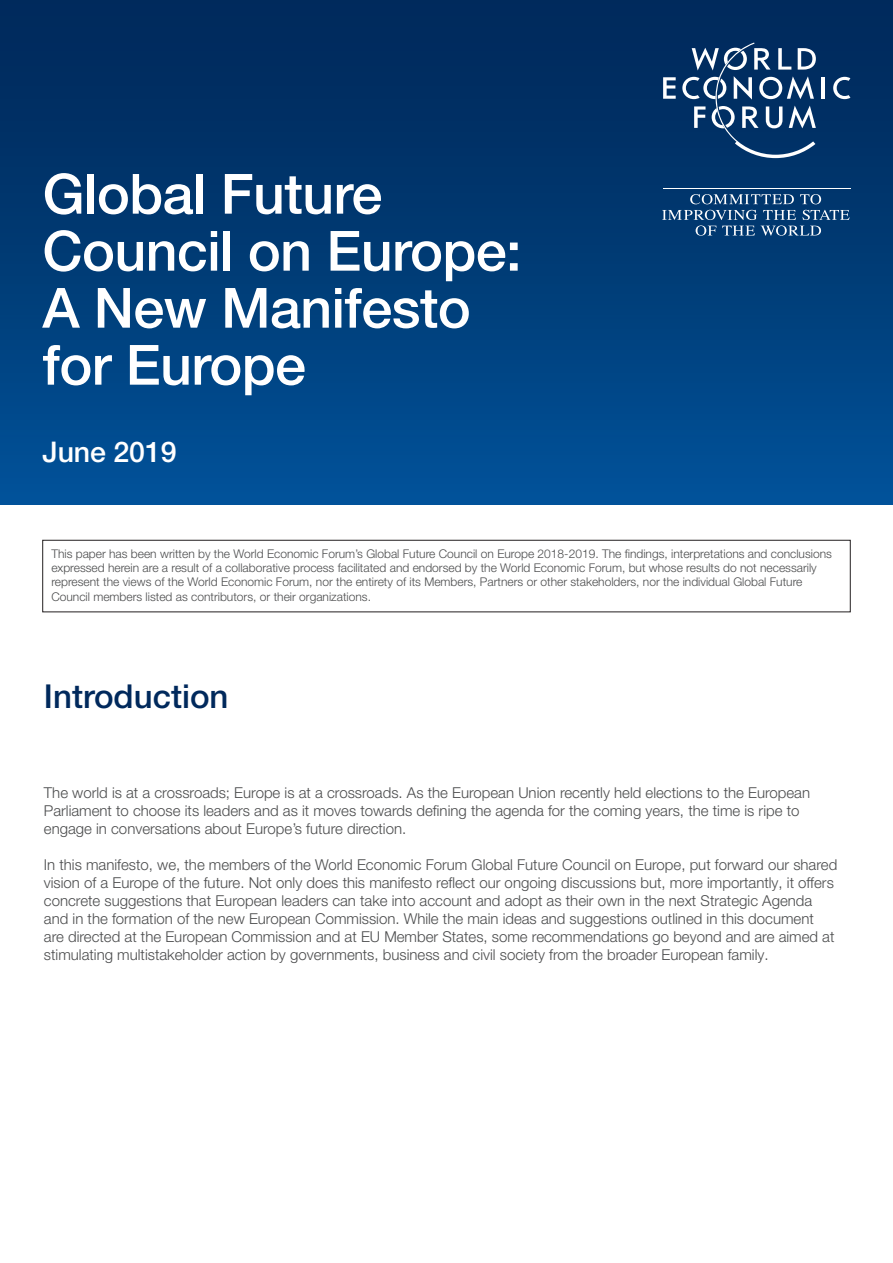
<style>
.page{position:relative;width:893px;height:1263px;background:#fff}
.page>*{position:absolute;margin:0;border:0;box-sizing:border-box;transform-origin:0 0}
.t1{font:500 55.5px/57px "Helvetica Neue LT Pro";letter-spacing:-.01em;color:#fff}
.t2{font:500 33px "Helvetica Neue LT Pro";color:#00295c}
.t3{font:500 28.5px "Helvetica Neue LT Pro";letter-spacing:-.005em;color:#fff}
.t4{font:300 15px/18px "Helvetica Neue LT Pro";color:#4b4c4d}
.t5{font:300 12px/14.4px "Helvetica Neue LT Pro";color:#4b4c4d}
</style>
<div class="page">
<div style="left:0;top:0;width:893px;height:504px;background:linear-gradient(to bottom,#002656,#005197)"></div>
<hr style="left:663px;top:188px;width:187px;height:1px;background:#fff">
<svg style="left:690px;top:194px;width:104px;height:10px"></svg>
<svg style="left:800px;top:194px;width:21px;height:10px"></svg>
<svg style="left:662px;top:210px;width:188px;height:26px;background:#2d5a89"></svg>
<svg style="left:663px;top:77px;width:13px;height:22px"></svg>
<hr style="left:822px;top:77px;width:3px;height:22px;background:#fff">
<svg style="left:833px;top:77px;width:17px;height:22px"></svg>
<svg style="left:682px;top:43px;width:134px;height:115px;background:#335882"></svg>
<div style="left:43px;top:540px;width:807px;height:72px;border:1px solid #231f20"></div>
<h1 class="t1" style="left:43px;top:165px;width:480px">Global Future<br>Council on Europe:<br>A New Manifesto for Europe</h1>
<h3 class="t3" style="left:43px;top:435px;width:136px">June 2019</h3>
<p class="t5" style="left:51px;top:546px;width:782px">This paper has been written by the World Economic Forum’s Global Future Council on Europe 2018-2019. The findings, interpretations and conclusions expressed herein are a result of a collaborative process facilitated and endorsed by the World Economic Forum, but whose results do not necessarily represent the views of the World Economic Forum, nor the entirety of its Members, Partners or other stakeholders, nor the individual Global Future Council members listed as contributors, or their organizations.</p>
<h2 class="t2" style="left:44px;top:676px;width:186px">Introduction</h2>
<p class="t4" style="left:44px;top:783px;width:768px">The world is at a crossroads; Europe is at a crossroads. As the European Union recently held elections to the European<br>Parliament to choose its leaders and as it moves towards defining the agenda for the coming years, the time is ripe to engage in conversations about Europe’s future direction.</p>
<p class="t4" style="left:44px;top:855px;width:795px">In this manifesto, we, the members of the World Economic Forum Global Future Council on Europe, put forward our shared vision of a Europe of the future. Not only does this manifesto reflect our ongoing discussions but, more importantly, it offers concrete suggestions that European leaders can take into account and adopt as their own in the next Strategic Agenda and in the formation of the new European Commission. While the main ideas and suggestions outlined in this document are directed at the European Commission and at EU Member States, some recommendations go beyond and are aimed at stimulating multistakeholder action by governments, business and civil society from the broader European family.</p>
</div>
